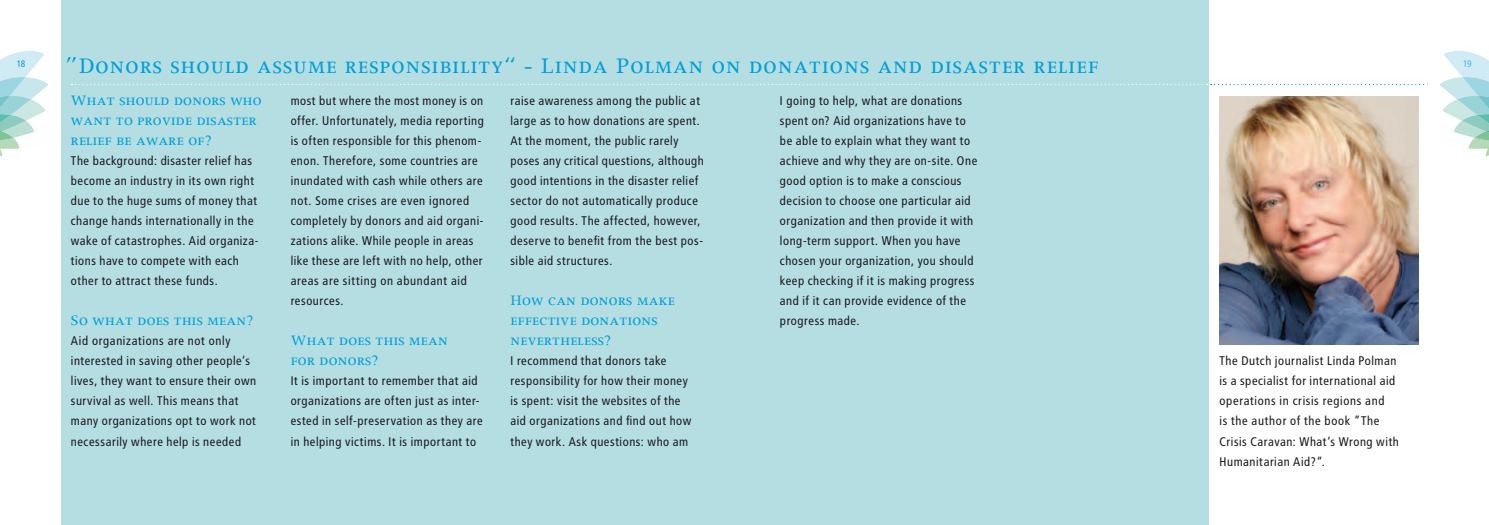
<style>
.page{position:relative;width:1489px;height:525px;background:#fff}
.page>*{position:absolute;margin:0;border:0;box-sizing:border-box;transform-origin:0 0}
.t1{font:25px "Apollo MT SC";letter-spacing:.05em;color:#009fd8}
.t2{font:16.25px/20px "Apollo MT SC";letter-spacing:.02em;color:#009fd8}
.t3{font:12.5px/20px "Transit Print OT";letter-spacing:.005em;color:#1a171c}
.t4{font:9.38px "Transit Print OT";color:#009fd8}
</style>
<div class="page">
<div style="left:59px;top:0;width:1149px;height:524px;background:#b4dee2"></div>
<img style="left:1219px;top:96px;width:198px;height:248px">
<div style="left:0;top:0;width:60px;height:524px;background:#fff"></div>
<svg style="left:0;top:51px;width:49px;height:105px"></svg>
<svg style="left:1439px;top:51px;width:49px;height:105px"></svg>
<svg style="left:71px;top:84px;width:1357px;height:1px"></svg>
<h1 class="t1" style="left:66px;top:53px;width:1034px">”Donors should assume responsibility“ - Linda Polman on donations and disaster relief</h1>
<h2 class="t2" style="left:71px;top:91px;width:192px">What should donors who want to provide disaster relief be aware of?</h2>
<p class="t3" style="left:71px;top:151px;width:190px">The background: disaster relief has become an industry in its own right due to the huge sums of money that change hands internationally in the wake of catastrophes. Aid organiza&shy;tions have to compete with each other to attract these funds.</p>
<h2 class="t2" style="left:71px;top:311px;width:184px">So what does this mean?</h2>
<p class="t3" style="left:71px;top:331px;width:187px">Aid organizations are not only interested in saving other people‘s lives, they want to ensure their own survival as well. This means that many organizations opt to work not necessarily where help is needed</p>
<p class="t4" style="left:17px;top:58px;width:10px">18</p>
<p class="t4" style="left:1462px;top:58px;width:10px">19</p>
<p class="t3" style="left:510px;top:91px;width:195px">raise awareness among the public at large as to how donations are spent.<br>At the moment, the public rarely poses any critical questions, although good intentions in the disaster relief sector do not automatically produce good results. The affected, however, deserve to benefit from the best pos&shy;sible aid structures.</p>
<h2 class="t2" style="left:510px;top:291px;width:166px">How can donors make effective donations nevertheless?</h2>
<p class="t3" style="left:510px;top:351px;width:183px">I recommend that donors take responsibility for how their money is spent: visit the websites of the aid organizations and find out how they work. Ask questions: who am</p>
<p class="t3" style="left:1219px;top:351px;width:181px">The Dutch journalist Linda Polman is a specialist for international aid operations in crisis regions and<br>is the author of the book ”The<br>Crisis Caravan: What‘s Wrong with<br>Humanitarian Aid?“.</p>
<p class="t3" style="left:291px;top:91px;width:195px">most but where the most money is on offer. Unfortunately, media reporting is often responsible for this phenom&shy;enon. Therefore, some countries are inundated with cash while others are not. Some crises are even ignored completely by donors and aid organi&shy;zations alike. While people in areas like these are left with no help, other areas are sitting on abundant aid resources.</p>
<h2 class="t2" style="left:291px;top:331px;width:159px">What does this mean for donors?</h2>
<p class="t3" style="left:291px;top:371px;width:194px">It is important to remember that aid organizations are often just as inter&shy;ested in self-preservation as they are in helping victims. It is important to</p>
<p class="t3" style="left:780px;top:91px;width:199px">I going to help, what are donations spent on? Aid organizations have to be able to explain what they want to achieve and why they are on-site. One good option is to make a conscious decision to choose one particular aid organization and then provide it with long-term support. When you have chosen your organization, you should keep checking if it is making progress and if it can provide evidence of the progress made.</p>
</div>
